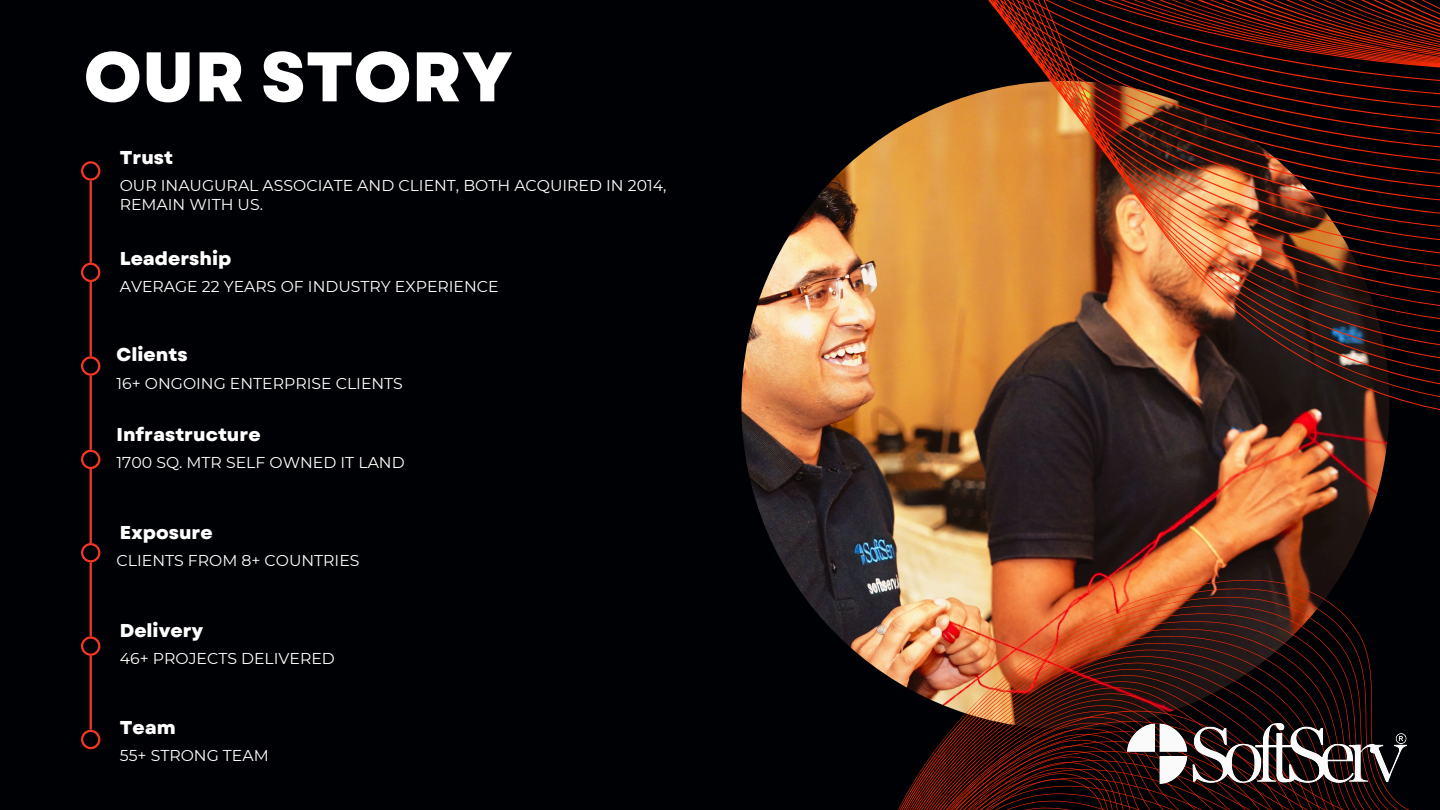
<style>
.page{position:relative;width:1440px;height:810px;background:#000104}
.page>*{position:absolute;margin:0;border:0;box-sizing:border-box;transform-origin:0 0}
.t1{font:800 70px "Garet";color:#fff}
.t2{font:800 18.6px "Garet";color:#fff}
.t3{font:15.7px/18.8px "Montserrat";color:#fff}
</style>
<div class="page">
<img style="left:741px;top:81px;width:648px;height:648px;border-radius:50%">
<img style="left:898px;top:0;width:542px;height:363px">
<img style="left:839px;top:363px;width:601px;height:315px">
<img style="left:890px;top:430px;width:550px;height:380px">
<hr style="left:90px;top:181px;width:2px;height:549px;background:#f53725">
<svg style="left:81px;top:356px;width:19px;height:20px"></svg>
<svg style="left:81px;top:450px;width:19px;height:19px"></svg>
<svg style="left:81px;top:543px;width:19px;height:19px"></svg>
<svg style="left:81px;top:636px;width:19px;height:20px"></svg>
<svg style="left:81px;top:730px;width:19px;height:19px"></svg>
<svg style="left:81px;top:263px;width:19px;height:19px"></svg>
<svg style="left:81px;top:161px;width:19px;height:20px"></svg>
<img style="left:1127px;top:723px;width:280px;height:60px">
<h2 class="t1" style="left:84px;top:26px;width:430px">OUR STORY</h2>
<p class="t2" style="left:120px;top:144px;width:55px">Trust</p>
<p class="t3" style="left:120px;top:176px;width:548px">OUR INAUGURAL ASSOCIATE AND CLIENT, BOTH ACQUIRED IN 2014,<br>REMAIN WITH US.</p>
<h2 class="t2" style="left:120px;top:245px;width:113px">Leadership</h2>
<p class="t3" style="left:120px;top:277px;width:380px">AVERAGE 22 YEARS OF INDUSTRY EXPERIENCE</p>
<h2 class="t2" style="left:117px;top:341px;width:73px">Clients</h2>
<h2 class="t3" style="left:117px;top:374px;width:288px">16+ ONGOING ENTERPRISE CLIENTS</h2>
<p class="t2" style="left:117px;top:421px;width:146px">Infrastructure</p>
<p class="t3" style="left:117px;top:453px;width:290px">1700 SQ. MTR SELF OWNED IT LAND</p>
<h2 class="t2" style="left:120px;top:519px;width:94px">Exposure</h2>
<p class="t3" style="left:117px;top:551px;width:245px">CLIENTS FROM 8+ COUNTRIES</p>
<p class="t2" style="left:120px;top:617px;width:85px">Delivery</p>
<h2 class="t3" style="left:120px;top:649px;width:217px">46+ PROJECTS DELIVERED</h2>
<h2 class="t2" style="left:120px;top:714px;width:57px">Team</h2>
<p class="t3" style="left:120px;top:746px;width:150px">55+ STRONG TEAM</p>
</div>
